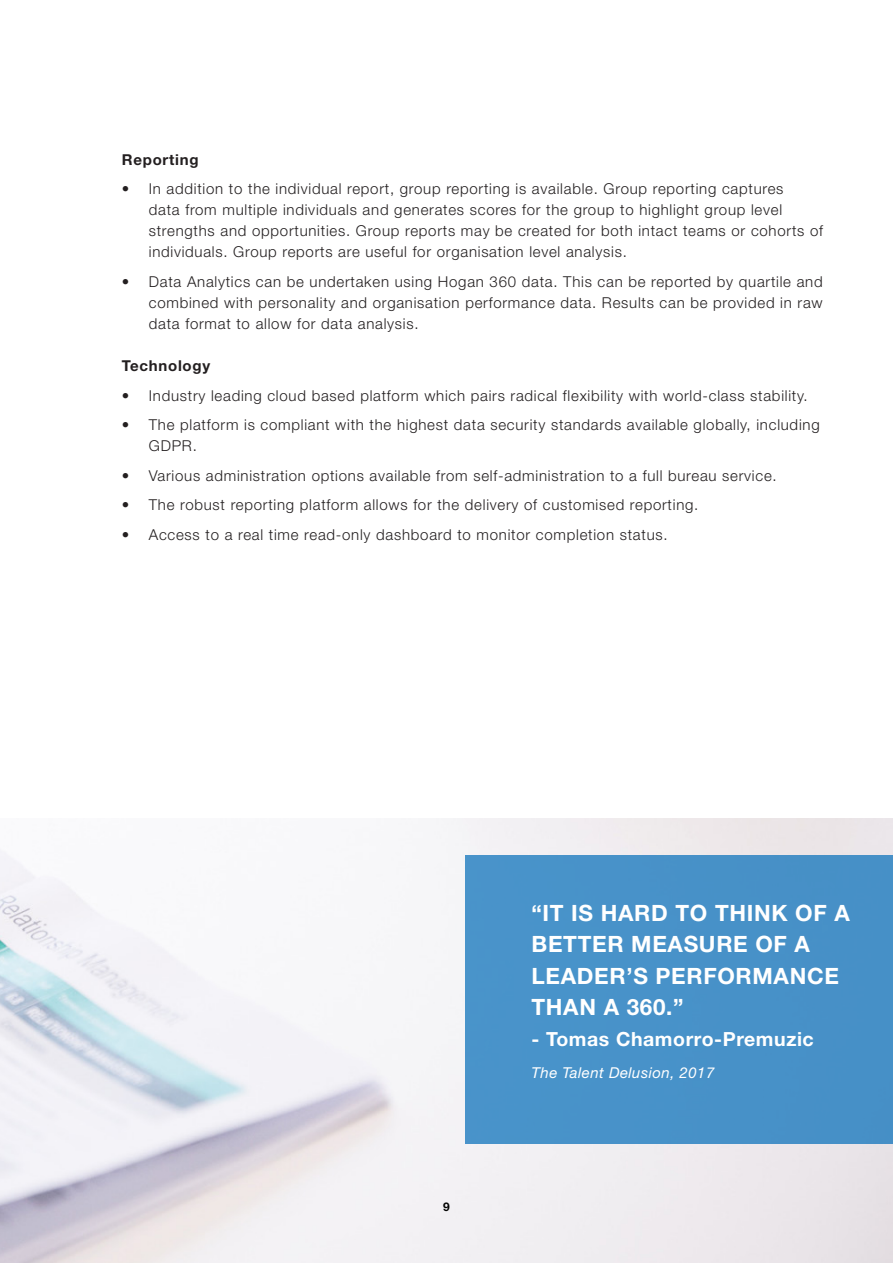
<style>
.page{position:relative;width:893px;height:1263px;background:#fff}
.page>*{position:absolute;margin:0;border:0;box-sizing:border-box;transform-origin:0 0}
.t1{font:700 22.5px "Helvetica Neue";letter-spacing:.03em;color:#fff}
.t2{font:700 19.5px "Helvetica Neue";letter-spacing:.03em;color:#fff}
.t3{font:300 15px/21px "Helvetica Neue";letter-spacing:.05em;color:#231f20}
.t4{font:italic 15px "Helvetica Neue";letter-spacing:.03em;color:#fff}
.Bullet_Points{font:700 15px "Helvetica Neue";letter-spacing:.05em;color:#231f20}
.t5{font:700 12px "Helvetica Neue";color:#040503}
</style>
<div class="page">
<img style="left:0;top:819px;width:893px;height:444px">
<div style="left:466px;top:855px;width:427px;height:289px;background:#4892c9"></div>
<p class="Bullet_Points" style="left:122px;top:147px;width:78px">Reporting</p>
<p class="t3" style="left:149px;top:177px;width:676px;text-indent:-27px">• In addition to the individual report, group reporting is available. Group reporting captures<br>data from multiple individuals and generates scores for the group to highlight group level strengths and opportunities. Group reports may be created for both intact teams or cohorts of individuals. Group reports are useful for organisation level analysis.</p>
<p class="t3" style="left:149px;top:270px;width:675px;text-align:justify;text-indent:-27px">• Data Analytics can be undertaken using Hogan 360 data. This can be reported by quartile and combined with personality and organisation performance data. Results can be provided in raw data format to allow for data analysis.</p>
<p class="Bullet_Points" style="left:122px;top:354px;width:90px">Technology</p>
<p class="t3" style="left:122px;top:384px;width:687px">• Industry leading cloud based platform which pairs radical flexibility with world-class stability.</p>
<p class="t3" style="left:149px;top:413px;width:672px;text-indent:-27px">• The platform is compliant with the highest data security standards available globally, including<br>GDPR.</p>
<p class="t3" style="left:122px;top:464px;width:656px">• Various administration options available from self-administration to a full bureau service.</p>
<p class="t3" style="left:122px;top:493px;width:578px">• The robust reporting platform allows for the delivery of customised reporting.</p>
<p class="t3" style="left:122px;top:523px;width:547px">• Access to a real time read-only dashboard to monitor completion status.</p>
<p class="t5" style="left:443px;top:1197px;width:8px">9</p>
<p class="t1" style="left:531px;top:895px;width:320px">“IT IS HARD TO THINK OF A</p>
<p class="t1" style="left:531px;top:927px;width:280px">BETTER MEASURE OF A</p>
<p class="t1" style="left:531px;top:958px;width:309px">LEADER’S PERFORMANCE</p>
<p class="t1" style="left:531px;top:989px;width:154px">THAN A 360.”</p>
<p class="t2" style="left:531px;top:1024px;width:284px">- Tomas Chamorro-Premuzic</p>
<p class="t4" style="left:531px;top:1062px;width:184px">The Talent Delusion, 2017</p>
</div>
